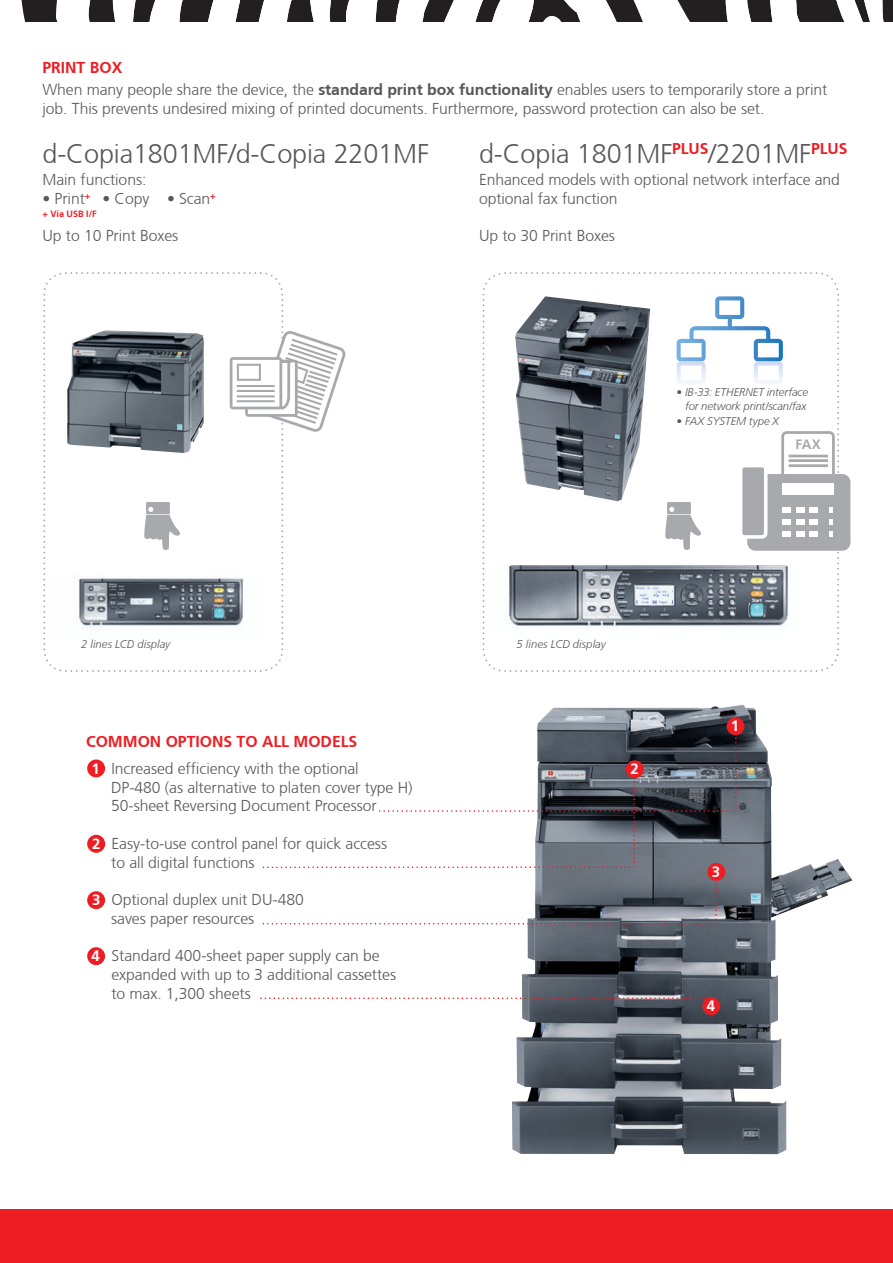
<style>
.page{position:relative;width:893px;height:1263px;background:#fff}
.page>*{position:absolute;margin:0;border:0;box-sizing:border-box;transform-origin:0 0}
.t1{font:300 27px "Frutiger CE";letter-spacing:-.005em;color:#57585a}
.t2{font:300 15.75px/18.8px "Frutiger CE";letter-spacing:-.005em;color:#57585a}
.t3{font:700 15.75px "Frutiger CE";color:#ee1d23}
.t4{font:700 15px "Frutiger CE";color:#fff}
.t5{font:700 13.5px "Frutiger CE";color:#a8a9ad}
.t6{font:italic 300 11.25px/14.2px "Frutiger CE";color:#57585a;text-align:right}
.t7{font:700 9.15px "Frutiger CE";letter-spacing:-.005em;color:#ee1d23}
.s1{font-weight:700;color:#ee1d23}
.s2{font-weight:700}
</style>
<div class="page">
<div style="left:0;top:1210px;width:893px;height:53px;background:#ee1d23"></div>
<svg style="left:21px;top:0;width:872px;height:21px"></svg>
<img style="left:512px;top:705px;width:274px;height:449px">
<svg style="left:263px;top:878px;width:454px;height:46px"></svg>
<svg style="left:260px;top:997px;width:448px;height:2px"></svg>
<svg style="left:263px;top:733px;width:474px;height:135px"></svg>
<svg style="left:43px;top:272px;width:240px;height:400px"></svg>
<svg style="left:483px;top:272px;width:356px;height:400px"></svg>
<div style="left:87px;top:835px;width:18px;height:18px;background:#ee1d23;border-radius:50%"></div>
<div style="left:87px;top:891px;width:18px;height:18px;background:#ee1d23;border-radius:50%"></div>
<div style="left:87px;top:947px;width:18px;height:18px;background:#ee1d23;border-radius:50%"></div>
<div style="left:499px;top:299px;width:116px;height:179px;background:#fff"></div>
<img style="left:515px;top:296px;width:135px;height:205px">
<svg style="left:230px;top:299px;width:115px;height:346px"></svg>
<img style="left:67px;top:330px;width:137px;height:123px">
<svg style="left:74px;top:369px;width:141px;height:182px"></svg>
<div style="left:747px;top:474px;width:103px;height:77px;background:#a8a9ad;border-radius:8px"></div>
<svg style="left:664px;top:296px;width:175px;height:349px"></svg>
<div style="left:782px;top:531px;width:8px;height:6px;background:#fff"></div>
<div style="left:796px;top:531px;width:8px;height:6px;background:#fff"></div>
<div style="left:809px;top:531px;width:8px;height:6px;background:#fff"></div>
<div style="left:782px;top:519px;width:8px;height:6px;background:#fff"></div>
<div style="left:796px;top:519px;width:8px;height:6px;background:#fff"></div>
<div style="left:809px;top:519px;width:8px;height:6px;background:#fff"></div>
<div style="left:727px;top:717px;width:17px;height:18px;background:#ee1d23;border-radius:50%"></div>
<div style="left:626px;top:760px;width:18px;height:18px;background:#ee1d23;border-radius:50%"></div>
<div style="left:707px;top:863px;width:18px;height:18px;background:#ee1d23;border-radius:50%"></div>
<div style="left:702px;top:997px;width:18px;height:18px;background:#ee1d23;border-radius:50%"></div>
<div style="left:87px;top:759px;width:18px;height:18px;background:#ee1d23;border-radius:50%"></div>
<p class="t2" style="left:43px;top:56px;width:786px;line-height:22.5px"><span class="s1">PRINT BOX<br></span>When many people share the device, the <span class="s2">standard print box functionality</span> enables users to temporarily store a print</p>
<p class="t2" style="left:43px;top:99px;width:723px">job. This prevents undesired mixing of printed documents. Furthermore, password protection can also be set.</p>
<h1 class="t1" style="left:43px;top:137px;width:388px">d-Copia1801MF/d-Copia 2201MF</h1>
<p class="t2" style="left:43px;top:170px;width:105px">Main functions:</p>
<p class="t2" style="left:43px;top:189px;width:175px">• Print<sup>+</sup> • Copy • Scan<sup>+</sup></p>
<p class="t7" style="left:43px;top:209px;width:56px">+ Via USB I/F</p>
<p class="t2" style="left:43px;top:226px;width:137px">Up to 10 Print Boxes</p>
<h1 class="t1" style="left:479px;top:137px;width:370px">d-Copia 1801MF<sup>PLUS</sup>/2201MF<sup>PLUS</sup></h1>
<p class="t2" style="left:479px;top:170px;width:363px">Enhanced models with optional network interface and optional fax function</p>
<p class="t2" style="left:479px;top:226px;width:137px">Up to 30 Print Boxes</p>
<p class="t6" style="left:677px;top:385px;width:133px">• IB-33: ETHERNET interface for network print/scan/fax</p>
<p class="t6" style="left:677px;top:413px;width:104px">• FAX SYSTEM type X</p>
<p class="t5" style="left:796px;top:436px;width:27px">FAX</p>
<p class="t6" style="left:81px;top:637px;width:91px">2 lines LCD display</p>
<p class="t6" style="left:517px;top:637px;width:91px">5 lines LCD display</p>
<p class="t3" style="left:86px;top:732px;width:273px">COMMON OPTIONS TO ALL MODELS</p>
<p class="t2" style="left:111px;top:759px;width:303px;text-indent:-21px">1. Increased efficiency with the optional<br>DP-480 (as alternative to platen cover type H)<br>50-sheet Reversing Document Processor</p>
<p class="t2" style="left:111px;top:834px;width:277px;text-indent:-21px">2. Easy-to-use control panel for quick access to all digital functions</p>
<p class="t2" style="left:111px;top:890px;width:194px;text-indent:-21px">3. Optional duplex unit DU-480 saves paper resources</p>
<p class="t2" style="left:111px;top:946px;width:286px;text-indent:-21px">4. Standard 400-sheet paper supply can be expanded with up to 3 additional cassettes to max. 1,300 sheets</p>
<p class="t4" style="left:91px;top:759px;width:10px">1</p>
<p class="t4" style="left:92px;top:834px;width:10px">2</p>
<p class="t4" style="left:92px;top:891px;width:10px">3</p>
<p class="t4" style="left:91px;top:947px;width:10px">4</p>
<p class="t4" style="left:631px;top:760px;width:10px">2</p>
<p class="t4" style="left:731px;top:716px;width:10px">1</p>
<p class="t4" style="left:712px;top:862px;width:10px">3</p>
<p class="t4" style="left:707px;top:997px;width:10px">4</p>
</div>
